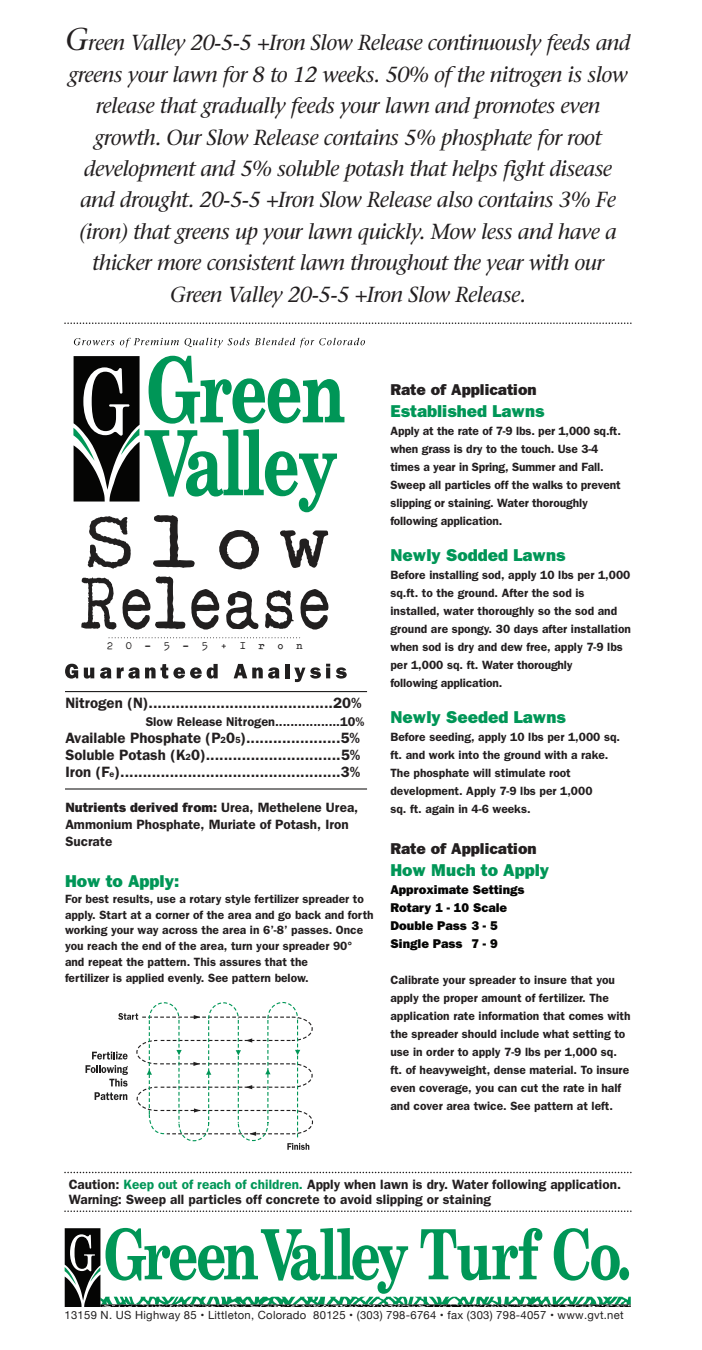
<style>
.page{position:relative;width:702px;height:1350px;background:#fff}
.page>*{position:absolute;margin:0;border:0;box-sizing:border-box;transform-origin:0 0}
.t1{font:700 71.85px/61.3px "Typewriter";color:#211f1f;scale:1.1 1}
.t2{font:italic 21.75px/31.5px "Stone Serif";letter-spacing:-.025em;color:#231f20;text-align:center}
.t3{font:800 17.25px "Franklin Gothic";color:#009657}
.t4{font:800 15.75px "Franklin Gothic";color:#231f20}
.t5{font:600 15px/17.2px "Franklin Gothic";color:#231f20;text-align:justify}
.t6{font:600 13.5px/17.2px "Franklin Gothic";color:#231f20}
.t7{font:800 12.75px/18px "Franklin Gothic";color:#050504}
.t8{font:600 12.75px "Franklin Gothic";color:#231f20}
.t9{font:600 12px/18px "Franklin Gothic";color:#231f20}
.t10{font:11.25px "Helvetica Neue";letter-spacing:.025em;color:#211f1f}
.t11{font:700 9.68px "Typewriter";color:#211f1f}
.s1{font-size:31.5px}
.s2{font-size:9px}
.s3{font-weight:800}
.s4{color:#009657}
</style>
<div class="page">
<svg style="left:73px;top:355px;width:272px;height:158px"></svg>
<svg style="left:74px;top:338px;width:40px;height:7px"></svg>
<svg style="left:120px;top:338px;width:59px;height:10px"></svg>
<svg style="left:185px;top:338px;width:180px;height:10px"></svg>
<svg style="left:65px;top:1228px;width:566px;height:79px"></svg>
<svg style="left:65px;top:664px;width:13px;height:15px"></svg>
<svg style="left:84px;top:668px;width:10px;height:11px"></svg>
<svg style="left:100px;top:667px;width:11px;height:12px"></svg>
<svg style="left:117px;top:664px;width:101px;height:15px"></svg>
<svg style="left:234px;top:664px;width:46px;height:15px"></svg>
<hr style="left:285px;top:664px;width:4px;height:14px;background:#211f1f">
<svg style="left:294px;top:664px;width:36px;height:18px"></svg>
<svg style="left:336px;top:667px;width:11px;height:12px"></svg>
<hr style="left:65px;top:691px;width:302px;height:1px;background:#211f1f">
<hr style="left:65px;top:788px;width:302px;height:2px;background:#211f1f">
<svg style="left:86px;top:1002px;width:227px;height:148px"></svg>
<svg style="left:65px;top:322px;width:566px;height:2px"></svg>
<svg style="left:65px;top:1172px;width:566px;height:1px"></svg>
<svg style="left:65px;top:1210px;width:566px;height:2px"></svg>
<svg style="left:109px;top:637px;width:191px;height:1px"></svg>
<p class="t2" style="left:66px;top:27px;width:566px"><span class="s1">G</span>reen Valley 20-5-5 +Iron Slow Release continuously feeds and greens your lawn for 8 to 12 weeks. 50% of the nitrogen is slow release that gradually feeds your lawn and promotes even growth. Our Slow Release contains 5% phosphate for root development and 5% soluble potash that helps fight disease and drought. 20-5-5 +Iron Slow Release also contains 3% Fe (iron) that greens up your lawn quickly. Mow less and have a thicker more consistent lawn throughout the year with our Green Valley 20-5-5 +Iron Slow Release.</p>
<h1 class="t1" style="left:80px;top:515px;width:231px">Slow<br>Release</h1>
<p class="t11" style="left:107px;top:641px;width:8px">2</p>
<p class="t11" style="left:126px;top:641px;width:8px">0</p>
<p class="t11" style="left:145px;top:641px;width:27px">- 5</p>
<p class="t11" style="left:183px;top:641px;width:27px">- 5</p>
<p class="t11" style="left:221px;top:641px;width:8px">+</p>
<p class="t11" style="left:240px;top:641px;width:8px">I</p>
<p class="t11" style="left:259px;top:641px;width:8px">r</p>
<p class="t11" style="left:278px;top:641px;width:8px">o</p>
<p class="t11" style="left:297px;top:641px;width:8px">n</p>
<p class="t5" style="left:65px;top:694px;width:298px">Nitrogen (N).........................................20%</p>
<p class="t8" style="left:146px;top:714px;width:220px">Slow Release Nitrogen.................10%</p>
<p class="t5" style="left:65px;top:729px;width:296px">Available Phosphate (P<span class="s2">2</span>0<span class="s2">5</span>).....................5% Soluble Potash (K<span class="s2">2</span>0)..............................5% Iron (F<span class="s2">e</span>).................................................3%</p>
<p class="t6" style="left:65px;top:798px;width:295px"><span class="s3">Nutrients derived from:</span> Urea, Methelene Urea,<br>Ammonium Phosphate, Muriate of Potash, Iron<br>Sucrate</p>
<h3 class="t3" style="left:65px;top:871px;width:116px">How to Apply:</h3>
<p class="t9" style="left:65px;top:891px;width:310px;line-height:15.8px">For best results, use a rotary style fertilizer spreader to apply. Start at a corner of the area and go back and forth working your way across the area in 6’-8’ passes. Once you reach the end of the area, turn your spreader 90° and repeat the pattern. This assures that the<br>fertilizer is applied evenly. See pattern below.</p>
<h3 class="t4" style="left:390px;top:380px;width:148px">Rate of Application</h3>
<h3 class="t3" style="left:390px;top:401px;width:155px">Established Lawns</h3>
<p class="t9" style="left:390px;top:422px;width:232px">Apply at the rate of 7-9 lbs. per 1,000 sq.ft. when grass is dry to the touch. Use 3-4 times a year in Spring, Summer and Fall.<br>Sweep all particles off the walks to prevent slipping or staining. Water thoroughly following application.</p>
<h3 class="t3" style="left:390px;top:545px;width:176px">Newly Sodded Lawns</h3>
<p class="t9" style="left:390px;top:566px;width:242px">Before installing sod, apply 10 lbs per 1,000 sq.ft. to the ground. After the sod is installed, water thoroughly so the sod and ground are spongy. 30 days after installation when sod is dry and dew free, apply 7-9 lbs per 1,000 sq. ft. Water thoroughly<br>following application.</p>
<h3 class="t3" style="left:390px;top:707px;width:177px">Newly Seeded Lawns</h3>
<p class="t9" style="left:390px;top:728px;width:231px">Before seeding, apply 10 lbs per 1,000 sq. ft. and work into the ground with a rake.<br>The phosphate will stimulate root development. Apply 7-9 lbs per 1,000<br>sq. ft. again in 4-6 weeks.</p>
<h3 class="t4" style="left:390px;top:839px;width:148px">Rate of Application</h3>
<h3 class="t3" style="left:390px;top:860px;width:160px">How Much to Apply</h3>
<p class="t7" style="left:390px;top:881px;width:135px">Approximate Settings<br>Rotary 1 - 10 Scale<br>Double Pass 3 - 5<br>Single Pass 7 - 9</p>
<p class="t9" style="left:390px;top:971px;width:242px">Calibrate your spreader to insure that you apply the proper amount of fertilizer. The application rate information that comes with the spreader should include what setting to use in order to apply 7-9 lbs per 1,000 sq. ft. of heavyweight, dense material. To insure even coverage, you can cut the rate in half and cover area twice. See pattern at left.</p>
<p class="t6" style="left:69px;top:1176px;width:554px;line-height:15px">Caution: <span class="s4">Keep out of reach of children.</span> Apply when lawn is dry. Water following application.<br>Warning: Sweep all particles off concrete to avoid slipping or staining</p>
<p class="t10" style="left:65px;top:1307px;width:561px">13159 N. US Highway 85 • Littleton, Colorado 80125 • (303) 798-6764 • fax (303) 798-4057 • www.gvt.net</p>
</div>
